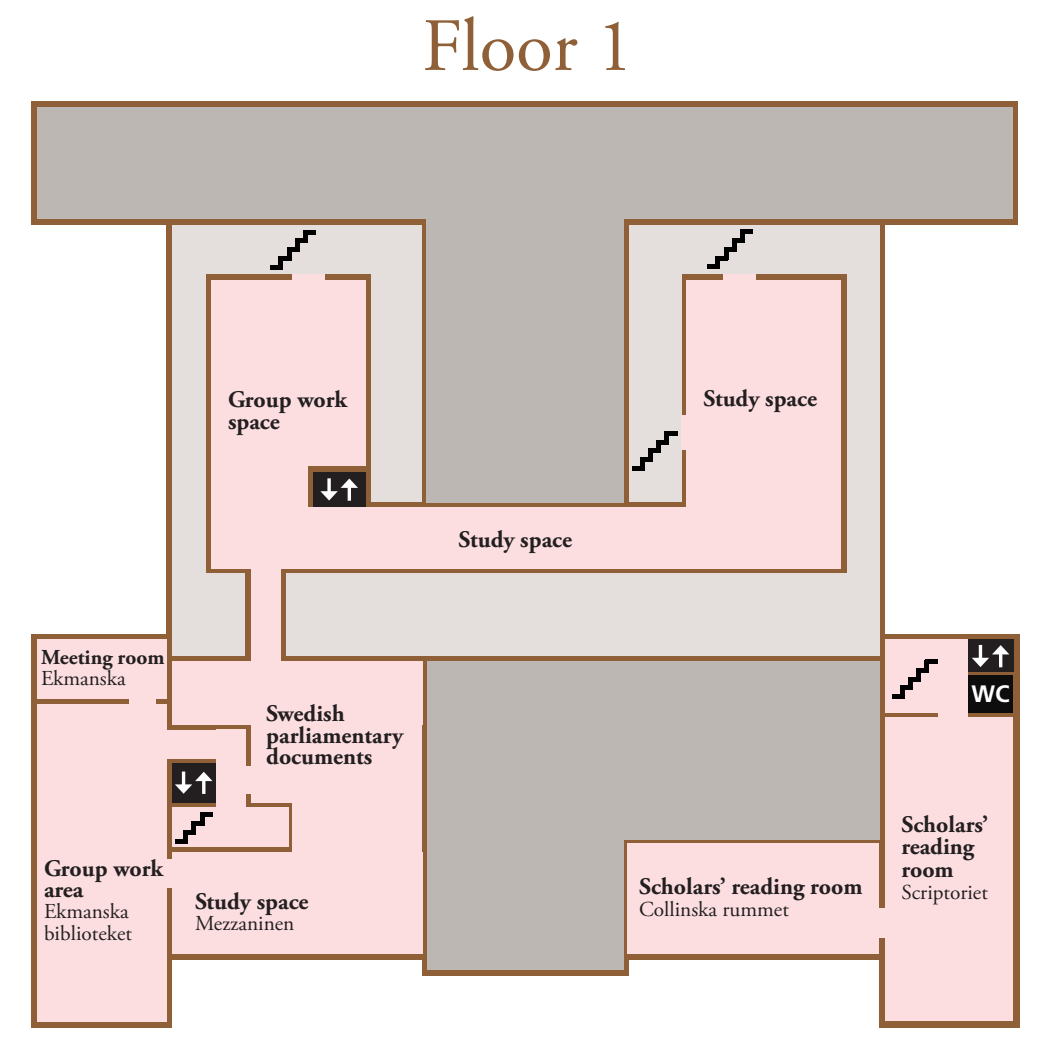
<style>
.page{position:relative;width:1053px;height:1053px;background:#fff}
.page>*{position:absolute;margin:0;border:0;box-sizing:border-box;transform-origin:0 0}
.t1{font:75px "Adobe Garamond Pro";color:#8f6037}
.t2{font:700 23.75px/21.2px "Adobe Garamond Pro";color:#231f20}
.t3{font:700 23.75px "Frutiger LT Std";color:#fff}
.t4{font:700 22.5px "Adobe Garamond Pro";color:#231f20}
.t5{font:21.25px "Adobe Garamond Pro";color:#231f20}
.t6{font:700 21.25px "Adobe Garamond Pro";color:#231f20}
</style>
<div class="page">
<div style="left:31px;top:101px;width:986px;height:124px;background:#8f6037"></div>
<div style="left:166px;top:215px;width:719px;height:744px;background:#8f6037"></div>
<div style="left:31px;top:634px;width:141px;height:393px;background:#8f6037"></div>
<div style="left:878px;top:634px;width:141px;height:393px;background:#8f6037"></div>
<div style="left:422px;top:953px;width:206px;height:23px;background:#8f6037"></div>
<div style="left:885px;top:717px;width:127px;height:304px;background:#fcdee1"></div>
<div style="left:172px;top:225px;width:707px;height:432px;background:#e4dfdc"></div>
<div style="left:172px;top:807px;width:116px;height:39px;background:#fcdee1"></div>
<div style="left:172px;top:763px;width:44px;height:39px;background:#231f20"></div>
<div style="left:967px;top:639px;width:46px;height:32px;background:#231f20"></div>
<div style="left:938px;top:704px;width:29px;height:22px;background:#fcdee1"></div>
<hr style="left:200px;top:812px;width:12px;height:4px;background:#000001">
<hr style="left:200px;top:812px;width:4px;height:13px;background:#000001">
<hr style="left:192px;top:821px;width:12px;height:4px;background:#000001">
<hr style="left:192px;top:821px;width:4px;height:13px;background:#000001">
<hr style="left:183px;top:830px;width:13px;height:4px;background:#000001">
<div style="left:183px;top:830px;width:5px;height:13px;background:#000001"></div>
<div style="left:175px;top:838px;width:13px;height:5px;background:#000001"></div>
<hr style="left:664px;top:431px;width:13px;height:4px;background:#000001">
<div style="left:664px;top:431px;width:5px;height:13px;background:#000001"></div>
<hr style="left:656px;top:440px;width:13px;height:4px;background:#000001">
<hr style="left:656px;top:440px;width:4px;height:13px;background:#000001">
<div style="left:648px;top:448px;width:12px;height:5px;background:#000001"></div>
<hr style="left:648px;top:448px;width:4px;height:13px;background:#000001">
<hr style="left:640px;top:457px;width:12px;height:4px;background:#000001">
<hr style="left:640px;top:457px;width:4px;height:13px;background:#000001">
<hr style="left:631px;top:466px;width:13px;height:4px;background:#000001">
<div style="left:245px;top:561px;width:41px;height:101px;background:#8f6037"></div>
<div style="left:37px;top:639px;width:129px;height:59px;background:#fcdee1"></div>
<div style="left:681px;top:274px;width:165px;height:299px;background:#8f6037"></div>
<div style="left:681px;top:415px;width:10px;height:35px;background:#fcdee1"></div>
<div style="left:206px;top:274px;width:165px;height:299px;background:#8f6037"></div>
<div style="left:211px;top:280px;width:154px;height:288px;background:#fcdee1"></div>
<div style="left:335px;top:568px;width:381px;height:5px;background:#8f6037"></div>
<div style="left:308px;top:466px;width:63px;height:41px;background:#8f6037"></div>
<div style="left:313px;top:472px;width:53px;height:35px;background:#231f20"></div>
<div style="left:172px;top:851px;width:250px;height:102px;background:#fcdee1"></div>
<div style="left:293px;top:709px;width:129px;height:170px;background:#fcdee1"></div>
<svg style="left:172px;top:724px;width:73px;height:1px"></svg>
<div style="left:164px;top:858px;width:10px;height:29px;background:#fcdee1"></div>
<div style="left:164px;top:729px;width:81px;height:29px;background:#fcdee1"></div>
<div style="left:129px;top:697px;width:27px;height:12px;background:#fcdee1"></div>
<hr style="left:303px;top:230px;width:13px;height:4px;background:#000001">
<div style="left:303px;top:230px;width:5px;height:13px;background:#000001"></div>
<hr style="left:295px;top:239px;width:13px;height:4px;background:#000001">
<hr style="left:295px;top:239px;width:4px;height:13px;background:#000001">
<div style="left:287px;top:247px;width:12px;height:5px;background:#000001"></div>
<hr style="left:287px;top:247px;width:4px;height:13px;background:#000001">
<hr style="left:279px;top:256px;width:12px;height:4px;background:#000001">
<hr style="left:279px;top:256px;width:4px;height:13px;background:#000001">
<hr style="left:270px;top:265px;width:13px;height:4px;background:#000001">
<div style="left:171px;top:656px;width:711px;height:6px;background:#8f6037"></div>
<div style="left:251px;top:568px;width:29px;height:101px;background:#fcdee1"></div>
<div style="left:250px;top:717px;width:59px;height:85px;background:#fcdee1"></div>
<div style="left:243px;top:766px;width:11px;height:27px;background:#fcdee1"></div>
<div style="left:172px;top:661px;width:250px;height:63px;background:#fcdee1"></div>
<div style="left:216px;top:729px;width:29px;height:81px;background:#fcdee1"></div>
<div style="left:367px;top:502px;width:350px;height:5px;background:#8f6037"></div>
<div style="left:686px;top:280px;width:154px;height:288px;background:#fcdee1"></div>
<hr style="left:740px;top:230px;width:12px;height:4px;background:#000001">
<hr style="left:740px;top:230px;width:4px;height:13px;background:#000001">
<div style="left:732px;top:238px;width:12px;height:5px;background:#000001"></div>
<hr style="left:732px;top:238px;width:4px;height:13px;background:#000001">
<hr style="left:723px;top:247px;width:13px;height:4px;background:#000001">
<div style="left:723px;top:247px;width:5px;height:13px;background:#000001"></div>
<hr style="left:715px;top:256px;width:13px;height:4px;background:#000001">
<hr style="left:715px;top:256px;width:4px;height:13px;background:#000001">
<hr style="left:707px;top:265px;width:12px;height:4px;background:#000001">
<div style="left:37px;top:704px;width:129px;height:317px;background:#fcdee1"></div>
<div style="left:422px;top:215px;width:206px;height:290px;background:#8f6037"></div>
<div style="left:723px;top:274px;width:32px;height:8px;background:#fcdee1"></div>
<div style="left:292px;top:274px;width:32px;height:6px;background:#fcdee1"></div>
<div style="left:258px;top:507px;width:582px;height:61px;background:#fcdee1"></div>
<svg style="left:320px;top:478px;width:38px;height:22px"></svg>
<svg style="left:175px;top:771px;width:37px;height:22px"></svg>
<svg style="left:972px;top:645px;width:37px;height:22px"></svg>
<div style="left:627px;top:842px;width:251px;height:111px;background:#fcdee1"></div>
<div style="left:876px;top:907px;width:9px;height:30px;background:#fcdee1"></div>
<div style="left:967px;top:675px;width:45px;height:37px;background:#0d0d0d"></div>
<div style="left:885px;top:639px;width:82px;height:73px;background:#fcdee1"></div>
<hr style="left:924px;top:659px;width:13px;height:4px;background:#000001">
<div style="left:924px;top:659px;width:5px;height:13px;background:#000001"></div>
<hr style="left:916px;top:668px;width:13px;height:4px;background:#000001">
<hr style="left:916px;top:668px;width:4px;height:13px;background:#000001">
<hr style="left:908px;top:677px;width:12px;height:4px;background:#000001">
<hr style="left:908px;top:677px;width:4px;height:13px;background:#000001">
<div style="left:900px;top:685px;width:12px;height:5px;background:#000001"></div>
<hr style="left:900px;top:685px;width:4px;height:13px;background:#000001">
<hr style="left:891px;top:694px;width:13px;height:4px;background:#000001">
<div style="left:37px;top:107px;width:975px;height:112px;background:#bdb7b3"></div>
<div style="left:426px;top:190px;width:198px;height:312px;background:#bdb7b3"></div>
<div style="left:427px;top:661px;width:197px;height:308px;background:#bdb7b3"></div>
<div style="left:562px;top:661px;width:317px;height:178px;background:#bdb7b3"></div>
<p class="t1" style="left:422px;top:1px;width:213px">Floor 1</p>
<p class="t2" style="left:228px;top:389px;width:121px">Group work space</p>
<p class="t6" style="left:41px;top:644px;width:125px">Meeting room</p>
<p class="t5" style="left:41px;top:665px;width:86px">Ekmanska</p>
<p class="t2" style="left:266px;top:703px;width:80px">Swedish</p>
<p class="t2" style="left:266px;top:724px;width:138px">parliamentary documents</p>
<p class="t2" style="left:44px;top:858px;width:121px">Group work area</p>
<p class="t5" style="left:44px;top:898px;width:86px">Ekmanska</p>
<p class="t5" style="left:44px;top:920px;width:89px">biblioteket</p>
<p class="t2" style="left:195px;top:890px;width:115px">Study space</p>
<p class="t5" style="left:195px;top:910px;width:101px">Mezzaninen</p>
<p class="t4" style="left:490px;top:525px;width:67px">Däcket</p>
<p class="t2" style="left:458px;top:529px;width:115px">Study space</p>
<p class="t2" style="left:703px;top:388px;width:115px">Study space</p>
<p class="t3" style="left:971px;top:679px;width:40px">WC</p>
<p class="t2" style="left:639px;top:876px;width:225px">Scholars’ reading room</p>
<p class="t5" style="left:639px;top:896px;width:151px">Collinska rummet</p>
<p class="t2" style="left:901px;top:813px;width:88px;line-height:22.5px">Scholars’ reading room</p>
<p class="t5" style="left:901px;top:879px;width:88px">Scriptoriet</p>
</div>
